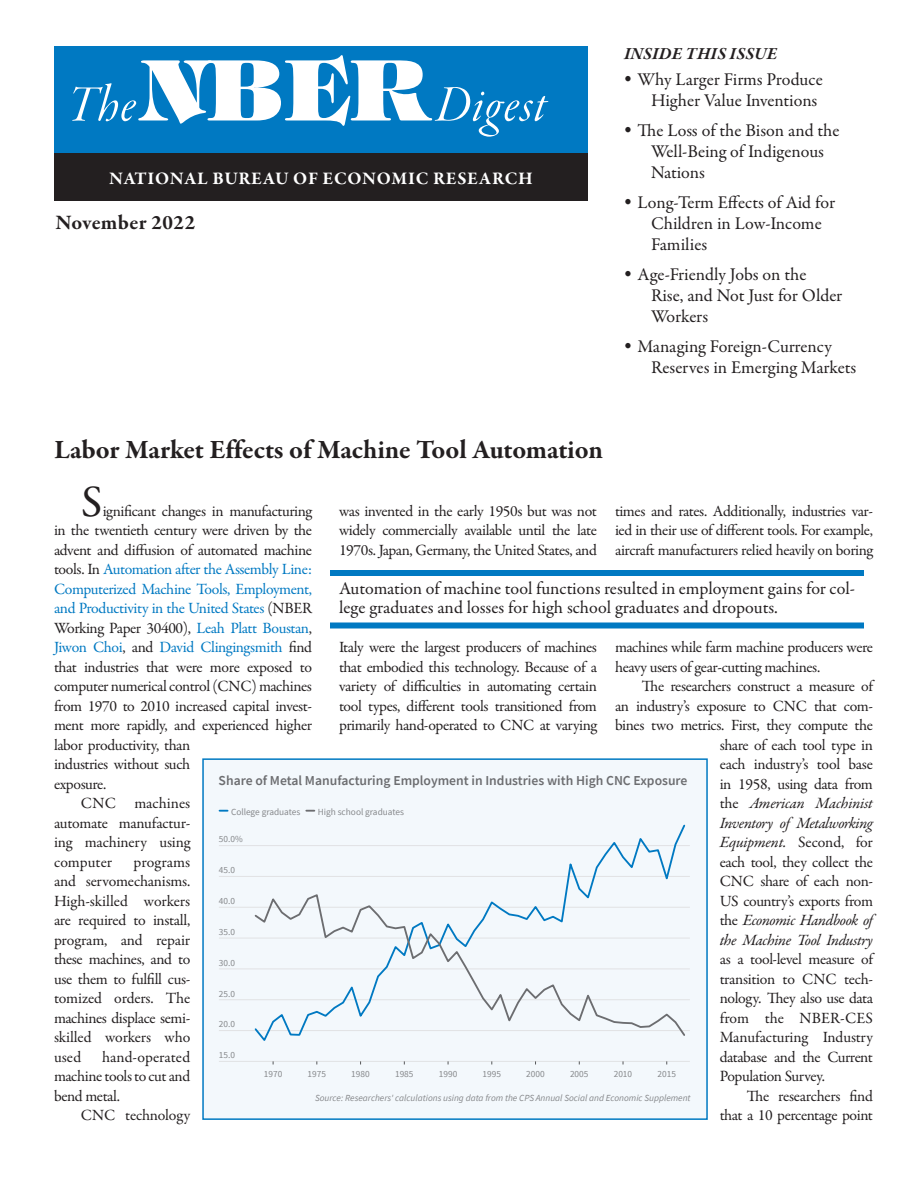
<style>
.page{position:relative;width:918px;height:1188px;background:#fff}
.page>*{position:absolute;margin:0;border:0;box-sizing:border-box;transform-origin:0 0}
.t1{font:54px "Garamond Premr Pro It Disp";letter-spacing:.02em;color:#fff}
.t2{font:45px "Garamond Premr Pro";color:#231f20}
.t3{font:700 27px "Garamond Premr Pro";letter-spacing:-.005em;color:#231f20}
.t4{font:700 21px "Garamond Premr Pro";letter-spacing:.015em;color:#231f20}
.t5{font:18px/21px "Garamond Premr Pro";color:#231f20}
.t6{font:700 18px "Garamond Premr Pro";letter-spacing:.04em;color:#fff}
.t7{font:italic 700 17.25px "Garamond Premr Pro";letter-spacing:.01em;color:#231f20}
.t8{font:15.75px/19.5px "Garamond Premr Pro";letter-spacing:-.025em;color:#231f20;text-align:justify}
.t9{font:15.75px "Garamond Premr Pro";letter-spacing:-.03em;color:#0079c2}
.t10{font:15.75px "Garamond Premr Pro";color:#231f20}
.t11{font:600 13.65px "Source Sans Pro";color:#6c6d70}
.t12{font:9.3px "Source Sans Pro";color:#86888b}
.t13{font:italic 9.3px "Source Sans Pro";color:#86888b}
.s1{font-family:"Tiffany Std";font-weight:800;font-size:84px}
.s2{color:#231f20}
.s3{color:#0079c2}
.s4{font-style:italic}
</style>
<div class="page">
<div style="left:54px;top:46px;width:534px;height:108px;background:#0079c2"></div>
<div style="left:54px;top:153px;width:534px;height:48px;background:#231f20"></div>
<div style="left:330px;top:570px;width:534px;height:6px;background:#0079c2"></div>
<div style="left:330px;top:622px;width:534px;height:6px;background:#0079c2"></div>
<div style="left:203px;top:759px;width:504px;height:360px;background:#f3f8fc"></div>
<hr style="left:219px;top:1061px;width:471px;height:1px;background:#e1e2e4">
<hr style="left:219px;top:1030px;width:471px;height:1px;background:#e1e2e4">
<hr style="left:219px;top:999px;width:471px;height:1px;background:#e1e2e4">
<hr style="left:219px;top:969px;width:471px;height:1px;background:#e1e2e4">
<hr style="left:219px;top:938px;width:471px;height:1px;background:#e1e2e4">
<hr style="left:219px;top:907px;width:471px;height:1px;background:#e1e2e4">
<hr style="left:219px;top:876px;width:471px;height:1px;background:#e1e2e4">
<hr style="left:219px;top:845px;width:471px;height:1px;background:#e1e2e4">
<svg style="left:261px;top:824px;width:425px;height:217px"></svg>
<svg style="left:253px;top:893px;width:434px;height:145px"></svg>
<svg style="left:220px;top:810px;width:8px;height:2px"></svg>
<svg style="left:306px;top:810px;width:8px;height:2px"></svg>
<div style="left:202px;top:758px;width:506px;height:362px;border:2px solid #0079c2"></div>
<h1 class="t1" style="left:68px;top:76px;width:479px">The<span class="s1">NBER</span>Digest</h1>
<p class="t6" style="left:109px;top:167px;width:425px">NATIONAL BUREAU OF ECONOMIC RESEARCH</p>
<h3 class="t4" style="left:56px;top:209px;width:141px">November 2022</h3>
<p class="t7" style="left:624px;top:43px;width:155px">INSIDE THIS ISSUE</p>
<p class="t5" style="left:624px;top:69px;width:200px;text-align:right"><sup>•</sup> Why Larger Firms Produce<br>Higher Value Inventions</p>
<p class="t5" style="left:651px;top:120px;width:190px;text-indent:-27px"><sup>•</sup> The Loss of the Bison and the<br>Well-Being of Indigenous<br>Nations</p>
<p class="t5" style="left:651px;top:192px;width:186px;text-indent:-27px"><sup>•</sup> Long-Term Effects of Aid for<br>Children in Low-Income<br>Families</p>
<p class="t5" style="left:651px;top:264px;width:193px;text-indent:-27px"><sup>•</sup> Age-Friendly Jobs on the<br>Rise, and Not Just for Older<br>Workers</p>
<p class="t5" style="left:651px;top:336px;width:207px;text-indent:-27px"><sup>•</sup> Managing Foreign-Currency<br>Reserves in Emerging Markets</p>
<h3 class="t3" style="left:54px;top:432px;width:551px">Labor Market Effects of Machine Tool Automation</h3>
<h2 class="t2" style="left:81px;top:475px;width:23px">S</h2>
<p class="t8" style="left:615px;top:502px;width:260px">times and rates. Additionally, industries var&shy;ied in their use of different tools. For example, aircraft manufacturers relied heavily on boring</p>
<p class="t8" style="left:339px;top:502px;width:259px">was invented in the early 1950s but was not widely commercially available until the late 1970s. Japan, Germany, the United States, and</p>
<p class="t8" style="left:103px;top:502px;width:211px">ignificant changes in manufacturing</p>
<p class="t8" style="left:54px;top:521px;width:260px">in the twentieth century were driven by the</p>
<p class="t8" style="left:54px;top:541px;width:259px">advent and diffusion of automated machine</p>
<p class="t9" style="left:54px;top:560px;width:260px"><span class="s2">tools. In</span> Automation after the Assembly Line:</p>
<p class="t9" style="left:54px;top:580px;width:259px">Computerized Machine Tools, Employment,</p>
<p class="t9" style="left:54px;top:599px;width:260px">and Productivity in the United States <span class="s2">(NBER</span></p>
<p class="t8" style="left:54px;top:619px;width:259px">Working Paper 30400), <span class="s3">Leah Platt Boustan</span>,</p>
<p class="t9" style="left:54px;top:638px;width:260px">Jiwon Choi<span class="s2">, and</span> David Clingingsmith <span class="s2">find</span></p>
<p class="t8" style="left:54px;top:658px;width:260px">that industries that were more exposed to</p>
<p class="t8" style="left:54px;top:677px;width:259px">computer numerical control (CNC) machines</p>
<p class="t8" style="left:54px;top:697px;width:260px">from 1970 to 2010 increased capital invest-</p>
<p class="t8" style="left:54px;top:716px;width:260px">ment more rapidly, and experienced higher</p>
<p class="t8" style="left:54px;top:736px;width:138px">labor productivity, than</p>
<p class="t8" style="left:54px;top:755px;width:138px">industries without such</p>
<p class="t8" style="left:54px;top:775px;width:54px">exposure.</p>
<p class="t10" style="left:81px;top:794px;width:111px">CNC machines</p>
<p class="t8" style="left:54px;top:814px;width:138px">automate manufactur-</p>
<p class="t8" style="left:54px;top:833px;width:138px">ing machinery using</p>
<p class="t10" style="left:54px;top:853px;width:60px">computer</p>
<p class="t5" style="left:339px;top:579px;width:518px;line-height:19.5px">Automation of machine tool functions resulted in employment gains for col&shy;lege graduates and losses for high school graduates and dropouts.</p>
<p class="t8" style="left:615px;top:638px;width:260px">machines while farm machine producers were heavy users of gear-cutting machines.</p>
<p class="t8" style="left:615px;top:677px;width:260px;text-align:right">The researchers construct a measure of<br>an industry’s exposure to CNC that com&shy;bines two metrics. First, they compute the share of each tool type in<br>each industry’s tool base<br>in 1958, using data from<br>the <span class="s4">American Machinist<br>Inventory of Metalworking<br>Equipment.</span> Second, for<br>each tool, they collect the<br>CNC share of each non-<br>US country’s exports from<br>the <span class="s4">Economic Handbook of<br>the Machine Tool Industry</span></p>
<p class="t8" style="left:720px;top:950px;width:155px">as a tool-level measure of transition to CNC tech&shy;nology<span class="s4">.</span> They also use data from the NBER-CES Manufacturing Industry database and the Current Population Survey.</p>
<p class="t8" style="left:720px;top:1087px;width:155px;text-align:right">The researchers find<br>that a 10 percentage point</p>
<p class="t8" style="left:339px;top:638px;width:260px">Italy were the largest producers of machines that embodied this technology. Because of a variety of difficulties in automating certain tool types, different tools transitioned from primarily hand-operated to CNC at varying</p>
<p class="t11" style="left:219px;top:772px;width:470px">Share of Metal Manufacturing Employment in Industries with High CNC Exposure</p>
<p class="t12" style="left:231px;top:806px;width:71px">College graduates</p>
<p class="t12" style="left:318px;top:806px;width:88px">High school graduates</p>
<p class="t12" style="left:219px;top:833px;width:25px">50.0%</p>
<p class="t8" style="left:54px;top:853px;width:138px;text-indent:80px">programs and servomechanisms.<br>High-skilled workers are required to install, program, and repair these machines, and to use them to fulfill cus&shy;tomized orders. The machines displace semi&shy;skilled workers who used</p>
<p class="t12" style="left:219px;top:864px;width:18px">45.0</p>
<p class="t12" style="left:219px;top:895px;width:18px">40.0</p>
<p class="t12" style="left:219px;top:926px;width:18px">35.0</p>
<p class="t12" style="left:219px;top:957px;width:18px">30.0</p>
<p class="t12" style="left:219px;top:988px;width:18px">25.0</p>
<p class="t12" style="left:219px;top:1018px;width:18px">20.0</p>
<p class="t8" style="left:54px;top:1048px;width:138px;text-indent:48px">hand-operated machine tools to cut and bend metal.</p>
<p class="t8" style="left:81px;top:1106px;width:111px">CNC technology</p>
<p class="t12" style="left:219px;top:1049px;width:18px">15.0</p>
<p class="t12" style="left:264px;top:1068px;width:20px">1970</p>
<p class="t12" style="left:308px;top:1068px;width:20px">1975</p>
<p class="t12" style="left:351px;top:1068px;width:20px">1980</p>
<p class="t12" style="left:395px;top:1068px;width:20px">1985</p>
<p class="t12" style="left:439px;top:1068px;width:20px">1990</p>
<p class="t12" style="left:483px;top:1068px;width:20px">1995</p>
<p class="t12" style="left:526px;top:1068px;width:20px">2000</p>
<p class="t12" style="left:570px;top:1068px;width:20px">2005</p>
<p class="t12" style="left:614px;top:1068px;width:20px">2010</p>
<p class="t12" style="left:657px;top:1068px;width:20px">2015</p>
<p class="t13" style="left:315px;top:1092px;width:377px">Source: Researchers' calculations using data from the CPS Annual Social and Economic Supplement</p>
</div>
